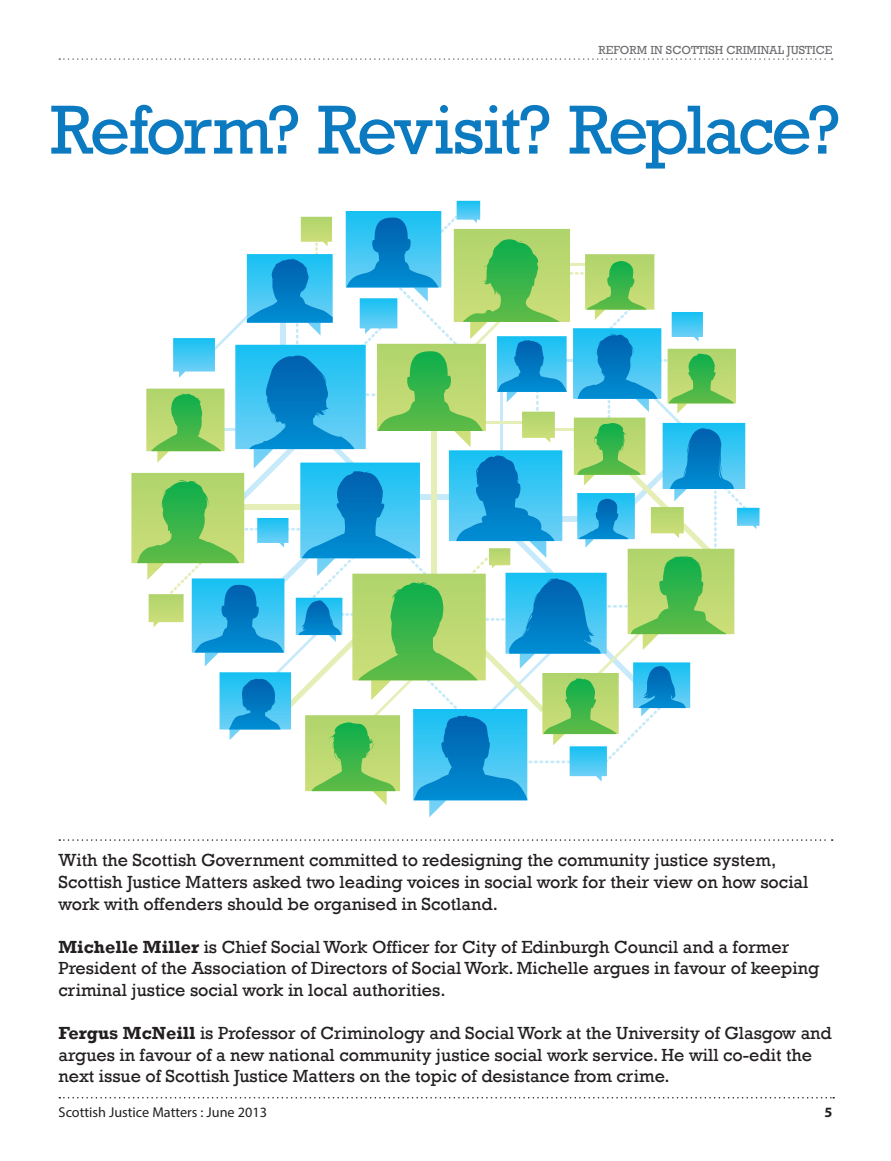
<style>
.page{position:relative;width:891px;height:1161px;background:#fff}
.page>*{position:absolute;margin:0;border:0;box-sizing:border-box;transform-origin:0 0}
.t1{font:70.5px "Rockwell";letter-spacing:-.045em;color:#0b7ac0}
.t2{font:18px/21.6px "Rockwell";color:#231f20}
.t3{font:14.25px "Myriad Pro";color:#231f20}
.t4{font:700 14.25px "Myriad Pro";color:#231f20}
.t5{font:12px "Rockwell";color:#6c6d70}
.s1{font-weight:700}
</style>
<div class="page">
<svg style="left:59px;top:1097px;width:775px;height:2px"></svg>
<svg style="left:59px;top:839px;width:774px;height:2px"></svg>
<svg style="left:131px;top:201px;width:629px;height:616px"></svg>
<svg style="left:59px;top:58px;width:774px;height:2px"></svg>
<p class="t5" style="left:599px;top:43px;width:235px">REFORM IN SCOTTISH CRIMINAL JUSTICE</p>
<p class="t1" style="left:50px;top:89px;width:791px">Reform? Revisit? Replace?</p>
<p class="t2" style="left:59px;top:850px;width:751px">With the Scottish Government committed to redesigning the community justice system,<br>Scottish Justice Matters asked two leading voices in social work for their view on how social work with offenders should be organised in Scotland.</p>
<p class="t2" style="left:59px;top:936px;width:762px"><span class="s1">Michelle Miller</span> is Chief Social Work Officer for City of Edinburgh Council and a former<br>President of the Association of Directors of Social Work. Michelle argues in favour of keeping criminal justice social work in local authorities.</p>
<p class="t2" style="left:59px;top:1023px;width:775px"><span class="s1">Fergus McNeill</span> is Professor of Criminology and Social Work at the University of Glasgow and argues in favour of a new national community justice social work service. He will co-edit the next issue of Scottish Justice Matters on the topic of desistance from crime.</p>
<p class="t3" style="left:59px;top:1104px;width:210px">Scottish Justice Matters : June 2013</p>
<p class="t4" style="left:825px;top:1103px;width:9px">5</p>
</div>
